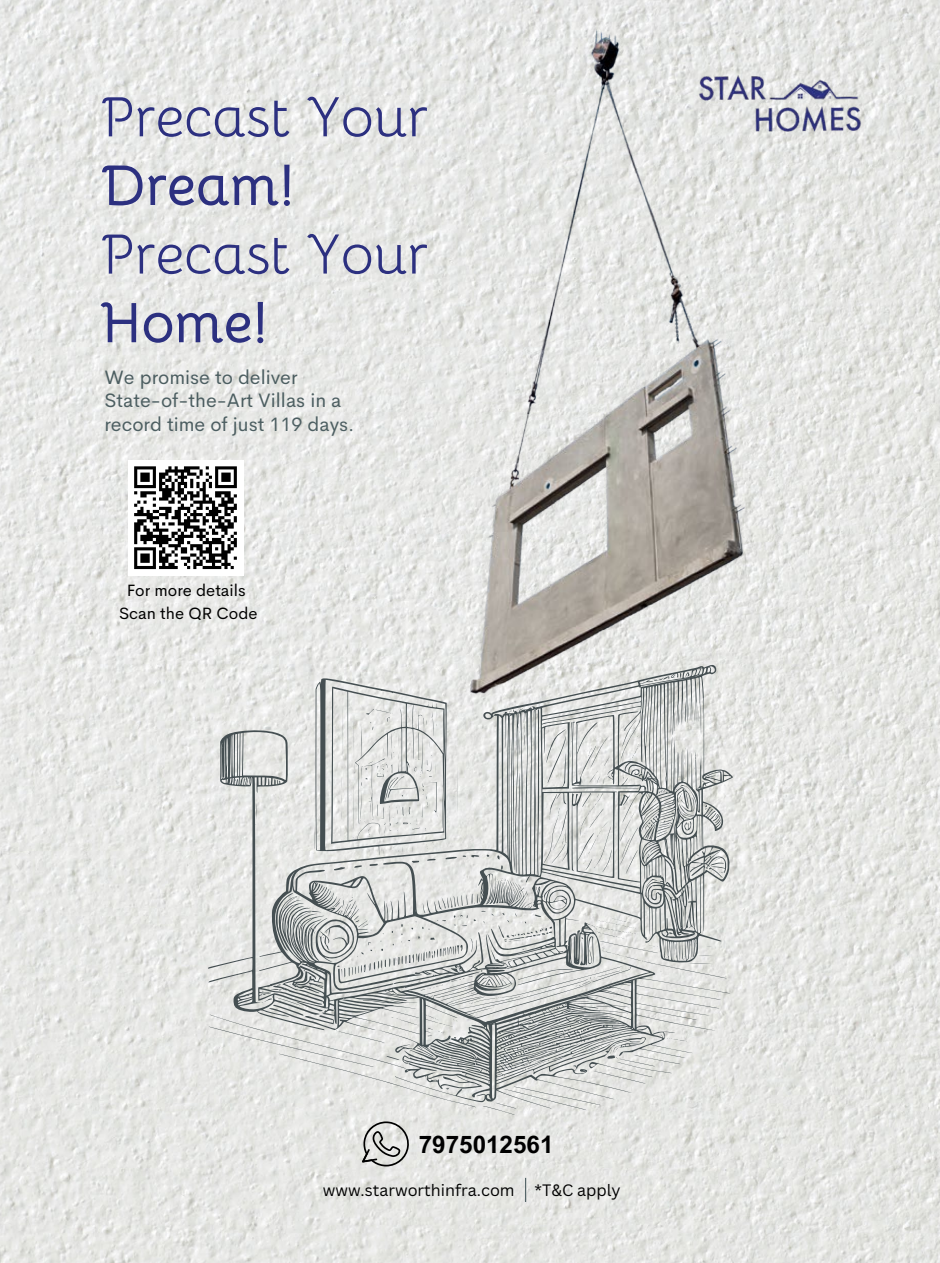
<style>
.page{position:relative;width:940px;height:1263px;background:#fff}
.page>*{position:absolute;margin:0;border:0;box-sizing:border-box;transform-origin:0 0}
.t1{font:57px "Bellota";color:#2c3080}
.t2{font:700 57px "Bellota";color:#2c3080}
.t3{font:700 24.3px "Arial MT Pro";color:#000}
.t4{font:19.5px/23.7px "Cerebri Sans";color:#4c5e61}
.t5{font:16.5px/22.6px "Cerebri Sans";color:#000;text-align:center}
.t6{font:16.05px "Canva Sans";color:#000}
</style>
<div class="page">
<img style="left:0;top:0;width:940px;height:1263px">
<img style="left:438px;top:21px;width:354px;height:673px">
<img style="left:697px;top:69px;width:166px;height:64px">
<svg style="left:208px;top:664px;width:525px;height:451px;background:#cdcfcd"></svg>
<svg style="left:525px;top:1178px;width:1px;height:24px"></svg>
<svg style="left:362px;top:1121px;width:48px;height:45px;background:#b9bab8"></svg>
<div style="left:128px;top:460px;width:115px;height:115px;background:#fff"></div>
<svg style="left:134px;top:466px;width:103px;height:104px"></svg>
<h1 class="t1" style="left:100px;top:71px;width:329px">Precast Your</h1>
<h1 class="t2" style="left:100px;top:138px;width:196px">Dream!</h1>
<h1 class="t1" style="left:100px;top:208px;width:329px">Precast Your</h1>
<h1 class="t2" style="left:100px;top:275px;width:169px">Home!</h1>
<p class="t4" style="left:104px;top:364px;width:251px">We promise to deliver<br>State-of-the-Art Villas in a record time of just 119 days.</p>
<p class="t5" style="left:119px;top:578px;width:140px">For more details<br>Scan the QR Code</p>
<p class="t3" style="left:419px;top:1131px;width:136px">7975012561</p>
<p class="t6" style="left:323px;top:1181px;width:299px">www.starworthinfra.com *T&amp;C apply</p>
</div>
